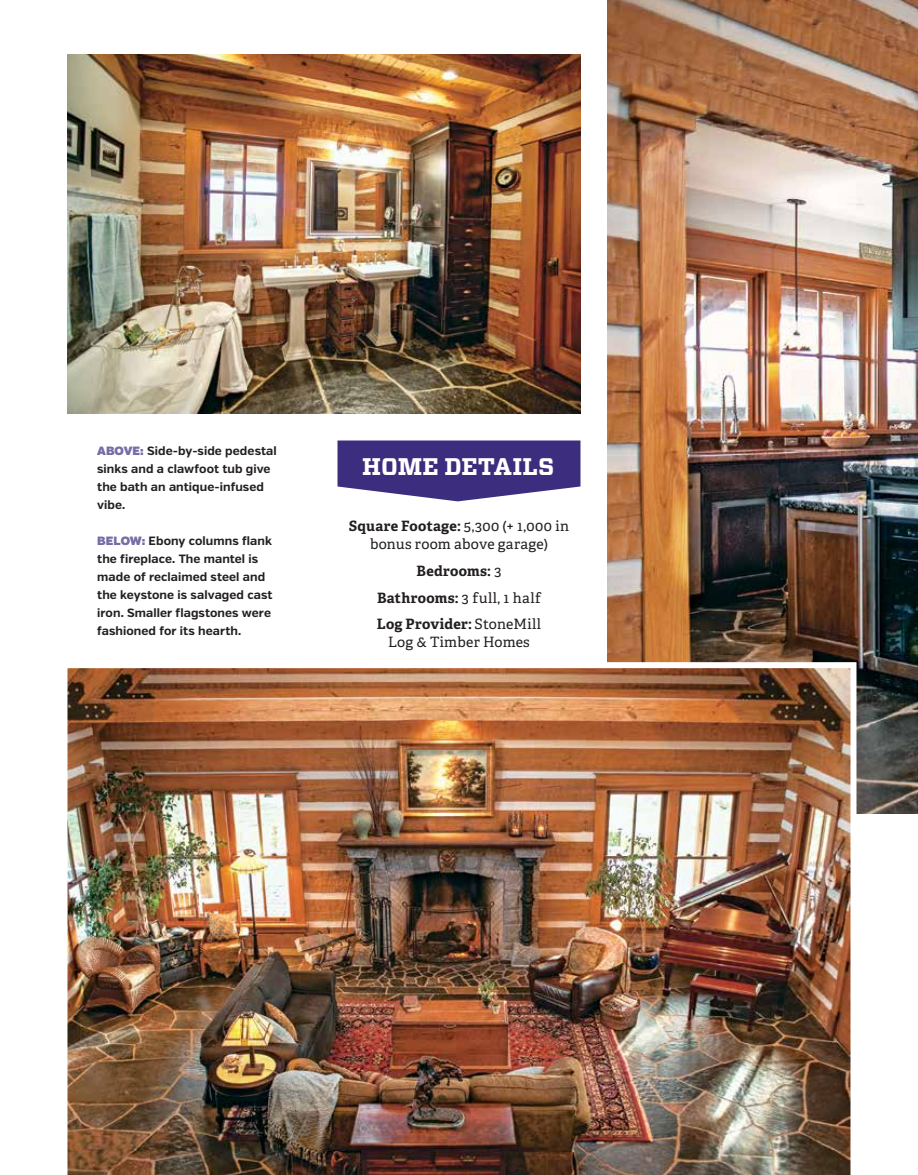
<style>
.page{position:relative;width:918px;height:1175px;background:#fff}
.page>*{position:absolute;margin:0;border:0;box-sizing:border-box;transform-origin:0 0}
.t1{font:700 24px "Vitesse";letter-spacing:.005em;color:#fff}
.t2{font:14.25px/18px "Adelle";letter-spacing:.015em;color:#231f20;text-align:center}
.t3{font:700 14.25px/26.7px "Adelle";letter-spacing:.02em;color:#231f20;text-align:center}
.t4{font:700 12px/18px "Verb";letter-spacing:.005em;color:#231f20}
.s1{font-family:"Verb Ultra";font-weight:400;color:#776ca5}
.s2{font-weight:700}
.s3{font-weight:400}
</style>
<div class="page">
<img style="left:608px;top:0;width:310px;height:813px">
<img style="left:67px;top:659px;width:793px;height:515px">
<img style="left:68px;top:54px;width:512px;height:359px">
<svg style="left:338px;top:440px;width:242px;height:61px;background:#54468d"></svg>
<p class="t4" style="left:97px;top:442px;width:181px"><span class="s1">ABOVE:</span> Side-by-side pedestal sinks and a clawfoot tub give the bath an antique-infused vibe.</p>
<p class="t4" style="left:97px;top:532px;width:177px"><span class="s1">BELOW:</span> Ebony columns flank the fireplace. The mantel is made of reclaimed steel and the keystone is salvaged cast iron. Smaller flagstones were fashioned for its hearth.</p>
<h1 class="t1" style="left:362px;top:450px;width:194px">HOME DETAILS</h1>
<p class="t2" style="left:349px;top:517px;width:222px"><span class="s2">Square Footage:</span> 5,300 (+ 1,000 in bonus room above garage)</p>
<p class="t3" style="left:377px;top:557px;width:166px">Bedrooms: <span class="s3">3<br></span>Bathrooms: <span class="s3">3 full, 1 half<br></span>Log Provider: <span class="s3">StoneMill</span></p>
<p class="t2" style="left:388px;top:633px;width:143px">Log &amp; Timber Homes</p>
</div>
